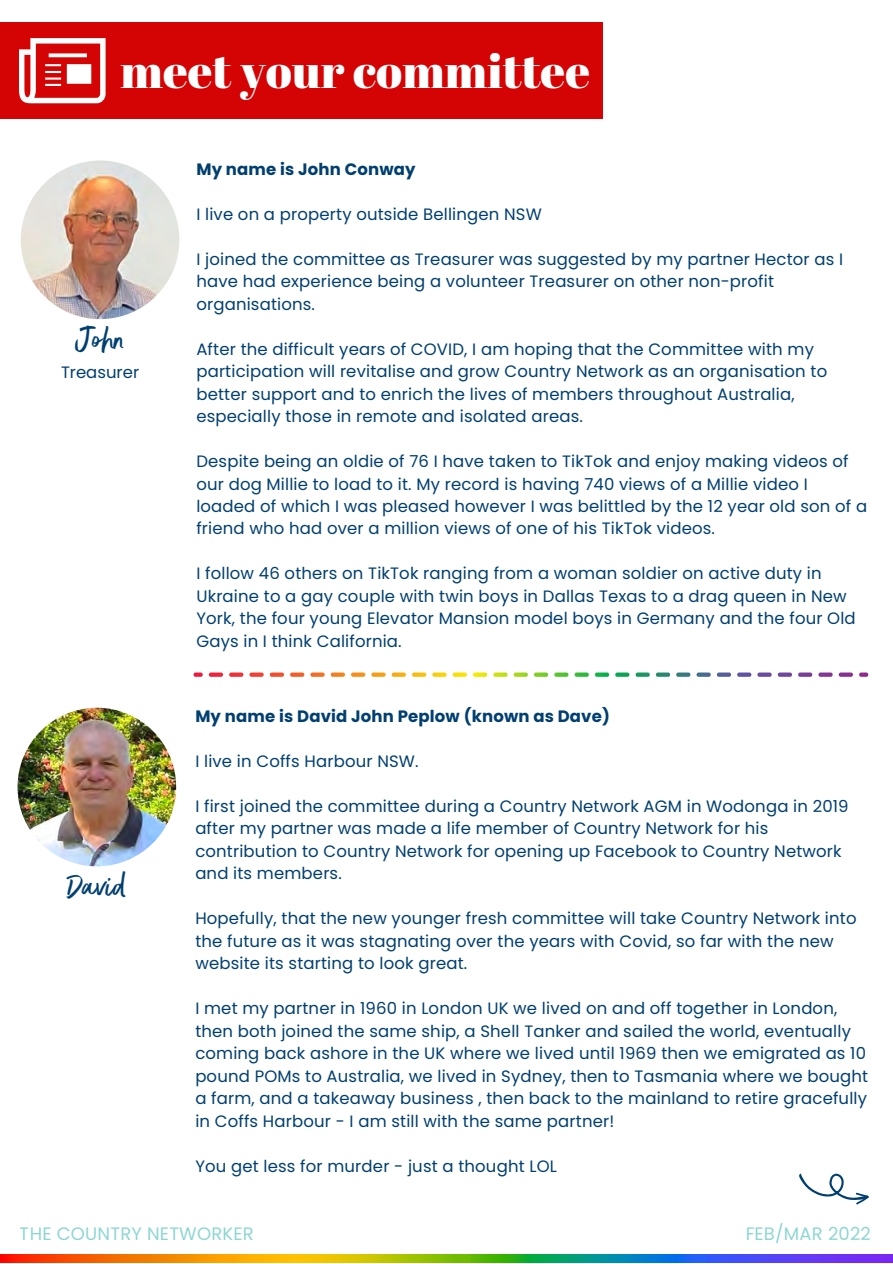
<style>
.page{position:relative;width:893px;height:1264px;background:#fff}
.page>*{position:absolute;margin:0;border:0;box-sizing:border-box;transform-origin:0 0}
.t1{font:48px "Abril Fatface";color:#fff}
.t2{font:37.35px "Better Times";color:#003f70}
.t3{font:18px "Poppins";letter-spacing:.01em;color:#19ada6}
.t4{font:16.5px/22.5px "Poppins";letter-spacing:.01em;color:#003f70}
.t5{font:700 16.5px "Poppins";letter-spacing:.01em;color:#003f70}
</style>
<div class="page">
<img style="left:0;top:1254px;width:892px;height:7px">
<img style="left:21px;top:160px;width:158px;height:159px;border-radius:50%">
<div style="left:0;top:23px;width:602px;height:96px;background:#d40404"></div>
<img style="left:17px;top:707px;width:159px;height:159px;border-radius:50%">
<svg style="left:193px;top:672px;width:675px;height:4px"></svg>
<svg style="left:19px;top:38px;width:87px;height:65px"></svg>
<svg style="left:799px;top:1173px;width:69px;height:31px"></svg>
<h1 class="t1" style="left:120px;top:37px;width:471px">meet your committee</h1>
<h2 class="t2" style="left:75px;top:319px;width:52px">John</h2>
<p class="t4" style="left:61px;top:361px;width:80px">Treasurer</p>
<h2 class="t2" style="left:68px;top:866px;width:60px">David</h2>
<p class="t5" style="left:196px;top:157px;width:221px">My name is John Conway</p>
<p class="t4" style="left:196px;top:202px;width:347px">I live on a property outside Bellingen NSW</p>
<p class="t4" style="left:196px;top:247px;width:648px">I joined the committee as Treasurer was suggested by my partner Hector as I have had experience being a volunteer Treasurer on other non-profit organisations.</p>
<p class="t4" style="left:196px;top:337px;width:632px">After the difficult years of COVID, I am hoping that the Committee with my participation will revitalise and grow Country Network as an organisation to better support and to enrich the lives of members throughout Australia, especially those in remote and isolated areas.</p>
<p class="t4" style="left:196px;top:450px;width:672px">Despite being an oldie of 76 I have taken to TikTok and enjoy making videos of our dog Millie to load to it. My record is having 740 views of a Millie video I loaded of which I was pleased however I was belittled by the 12 year old son of a friend who had over a million views of one of his TikTok videos.</p>
<p class="t4" style="left:196px;top:562px;width:661px">I follow 46 others on TikTok ranging from a woman soldier on active duty in Ukraine to a gay couple with twin boys in Dallas Texas to a drag queen in New York, the four young Elevator Mansion model boys in Germany and the four Old Gays in I think California.</p>
<p class="t5" style="left:195px;top:704px;width:416px">My name is David John Peplow (known as Dave)</p>
<p class="t4" style="left:195px;top:749px;width:225px">I live in Coffs Harbour NSW.</p>
<p class="t4" style="left:195px;top:794px;width:654px">I first joined the committee during a Country Network AGM in Wodonga in 2019 after my partner was made a life member of Country Network for his contribution to Country Network for opening up Facebook to Country Network and its members.</p>
<p class="t4" style="left:195px;top:907px;width:662px">Hopefully, that the new younger fresh committee will take Country Network into the future as it was stagnating over the years with Covid, so far with the new website its starting to look great.</p>
<p class="t4" style="left:195px;top:997px;width:674px">I met my partner in 1960 in London UK we lived on and off together in London, then both joined the same ship, a Shell Tanker and sailed the world, eventually coming back ashore in the UK where we lived until 1969 then we emigrated as 10 pound POMs to Australia, we lived in Sydney, then to Tasmania where we bought a farm, and a takeaway business , then back to the mainland to retire gracefully in Coffs Harbour - I am still with the same partner!</p>
<p class="t4" style="left:195px;top:1154px;width:363px">You get less for murder - just a thought LOL</p>
<p class="t3" style="left:20px;top:1221px;width:235px">THE COUNTRY NETWORKER</p>
<p class="t3" style="left:745px;top:1221px;width:127px">FEB/MAR 2022</p>
</div>
